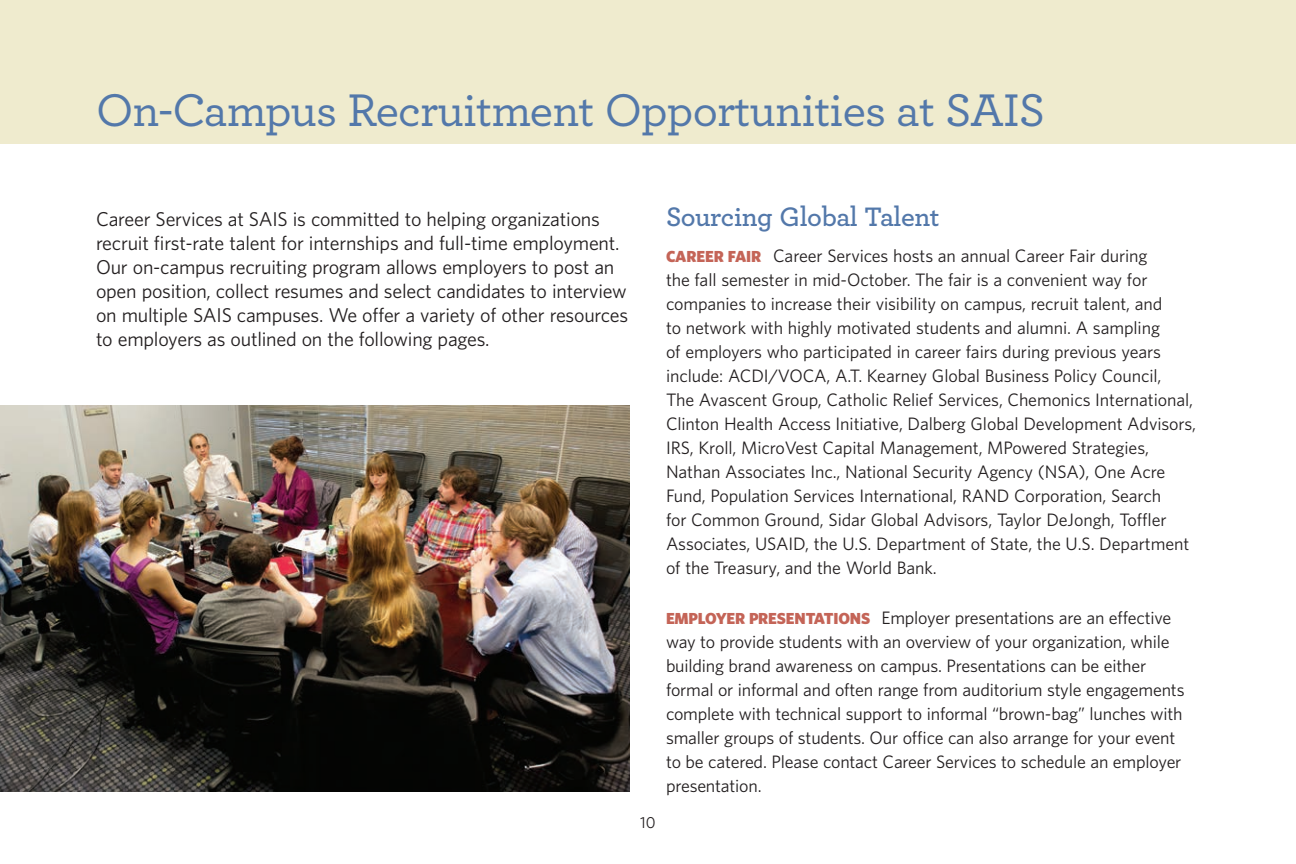
<style>
.page{position:relative;width:1296px;height:864px;background:#fff}
.page>*{position:absolute;margin:0;border:0;box-sizing:border-box;transform-origin:0 0}
.Section_Title{font:500 48px "Archer";letter-spacing:-.02em;color:#5378aa}
.subhead_for_recruiti{font:600 28px "Archer";letter-spacing:-.015em;color:#5378aa}
.Sector_Text{font:20px/24px "Whitney";letter-spacing:-.01em;color:#231f20}
.Body_for_recruiting{font:18px/24px "Whitney";letter-spacing:-.005em;color:#231f20}
.t1{font:16px "Whitney";color:#231f20}
.s1{font-weight:900;font-size:16px;color:#c46457}
</style>
<div class="page">
<div style="left:0;top:0;width:1296px;height:144px;background:#efebce"></div>
<img style="left:0;top:406px;width:630px;height:386px">
<p class="Section_Title" style="left:96px;top:76px;width:951px">On-Campus Recruitment Opportunities at SAIS</p>
<p class="Sector_Text" style="left:96px;top:207px;width:534px">Career Services at SAIS is committed to helping organizations recruit first-rate talent for internships and full-time employment.<br>Our on-campus recruiting program allows employers to post an open position, collect resumes and select candidates to interview on multiple SAIS campuses. We offer a variety of other resources to employers as outlined on the following pages.</p>
<p class="t1" style="left:640px;top:812px;width:17px">10</p>
<p class="subhead_for_recruiti" style="left:666px;top:196px;width:275px">Sourcing Global Talent</p>
<p class="Body_for_recruiting" style="left:666px;top:244px;width:532px"><span class="s1">CAREER FAIR</span> Career Services hosts an annual Career Fair during<br>the fall semester in mid-October. The fair is a convenient way for companies to increase their visibility on campus, recruit talent, and<br>to network with highly motivated students and alumni. A sampling<br>of employers who participated in career fairs during previous years include: ACDI/VOCA, A.T. Kearney Global Business Policy Council,<br>The Avascent Group, Catholic Relief Services, Chemonics International, Clinton Health Access Initiative, Dalberg Global Development Advisors, IRS, Kroll, MicroVest Capital Management, MPowered Strategies, Nathan Associates Inc., National Security Agency (NSA), One Acre Fund, Population Services International, RAND Corporation, Search<br>for Common Ground, Sidar Global Advisors, Taylor DeJongh, Toffler Associates, USAID, the U.S. Department of State, the U.S. Department of the Treasury, and the World Bank.</p>
<p class="Body_for_recruiting" style="left:666px;top:605px;width:520px"><span class="s1">EMPLOYER PRESENTATIONS</span> Employer presentations are an effective way to provide students with an overview of your organization, while building brand awareness on campus. Presentations can be either formal or informal and often range from auditorium style engagements complete with technical support to informal “brown-bag” lunches with smaller groups of students. Our office can also arrange for your event to be catered. Please contact Career Services to schedule an employer presentation.</p>
</div>
